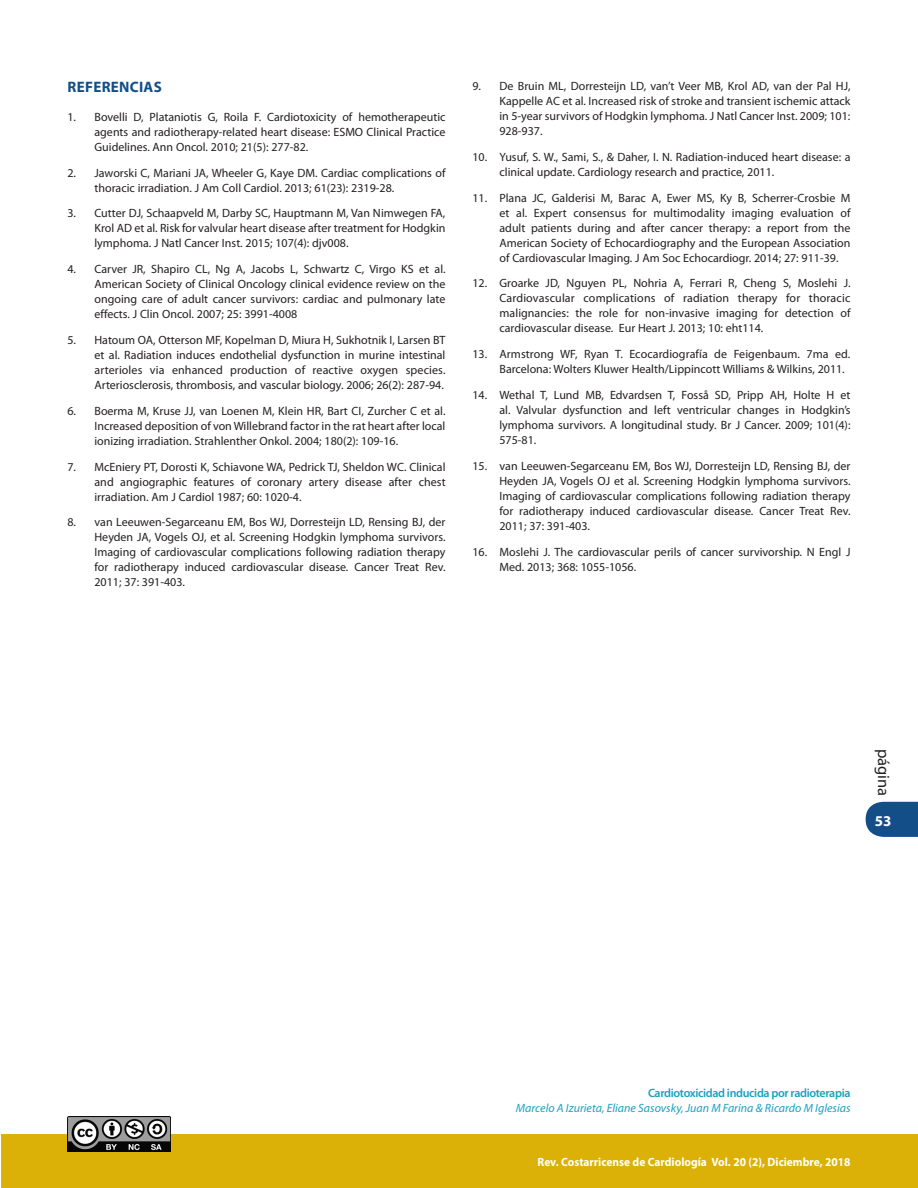
<style>
.page{position:relative;width:918px;height:1188px;background:#fff}
.page>*{position:absolute;margin:0;border:0;box-sizing:border-box;transform-origin:0 0}
.t1{font:16.5px "Myriad Pro";color:#231f20}
._10-Subtítulo_1{font:700 15.15px "Myriad Pro";letter-spacing:.02em;color:#134e89}
.t2{font:700 15px "Myriad Pro";color:#fff}
._08_1-Pie_de_página{font:600 12.15px "Myriad Pro";letter-spacing:-.03em;color:#18a1c1}
._14-Referencias{font:12px/15px "Myriad Pro";color:#231f20;text-align:justify}
._09_1-Pie_de_página{font:italic 12px "Myriad Pro";color:#18a1c1}
.t3{font:700 12px "Myriad Pro";color:#fff;scale:.95 1}
</style>
<div class="page">
<svg style="left:866px;top:801px;width:52px;height:36px;background:#265c92"></svg>
<div style="left:1px;top:1134px;width:917px;height:54px;background:#dbb108"></div>
<img style="left:68px;top:1116px;width:102px;height:36px">
<p class="_10-Subtítulo_1" style="left:68px;top:77px;width:96px">REFERENCIAS</p>
<p class="_14-Referencias" style="left:94px;top:109px;width:353px;text-indent:-27px">1. Bovelli D, Plataniotis G, Roila F. Cardiotoxicity of hemotherapeutic agents and radiotherapy-related heart disease: ESMO Clinical Practice Guidelines. Ann Oncol. 2010; 21(5): 277-82.</p>
<p class="_14-Referencias" style="left:94px;top:165px;width:353px;text-indent:-27px">2. Jaworski C, Mariani JA, Wheeler G, Kaye DM. Cardiac complications of thoracic irradiation. J Am Coll Cardiol. 2013; 61(23): 2319-28.</p>
<p class="_14-Referencias" style="left:94px;top:206px;width:353px;text-indent:-27px">3. Cutter DJ, Schaapveld M, Darby SC, Hauptmann M, Van Nimwegen FA, Krol AD et al. Risk for valvular heart disease after treatment for Hodgkin lymphoma. J Natl Cancer Inst. 2015; 107(4): djv008.</p>
<p class="_14-Referencias" style="left:94px;top:261px;width:353px;text-indent:-27px">4. Carver JR, Shapiro CL, Ng A, Jacobs L, Schwartz C, Virgo KS et al.<br>American Society of Clinical Oncology clinical evidence review on the ongoing care of adult cancer survivors: cardiac and pulmonary late effects. J Clin Oncol. 2007; 25: 3991-4008</p>
<p class="_14-Referencias" style="left:94px;top:332px;width:353px;text-indent:-27px">5. Hatoum OA, Otterson MF, Kopelman D, Miura H, Sukhotnik I, Larsen BT et al. Radiation induces endothelial dysfunction in murine intestinal arterioles via enhanced production of reactive oxygen species.<br>Arteriosclerosis, thrombosis, and vascular biology. 2006; 26(2): 287-94.</p>
<p class="_14-Referencias" style="left:94px;top:403px;width:353px;text-indent:-27px">6. Boerma M, Kruse JJ, van Loenen M, Klein HR, Bart CI, Zurcher C et al.<br>Increased deposition of von Willebrand factor in the rat heart after local ionizing irradiation. Strahlenther Onkol. 2004; 180(2): 109-16.</p>
<p class="_14-Referencias" style="left:94px;top:459px;width:353px;text-indent:-27px">7. McEniery PT, Dorosti K, Schiavone WA, Pedrick TJ, Sheldon WC. Clinical and angiographic features of coronary artery disease after chest irradiation. Am J Cardiol 1987; 60: 1020-4.</p>
<p class="_14-Referencias" style="left:94px;top:515px;width:353px;text-indent:-27px">8. van Leeuwen-Segarceanu EM, Bos WJ, Dorresteijn LD, Rensing BJ, der Heyden JA, Vogels OJ, et al. Screening Hodgkin lymphoma survivors.<br>Imaging of cardiovascular complications following radiation therapy for radiotherapy induced cardiovascular disease. Cancer Treat Rev.<br>2011; 37: 391-403.</p>
<p class="_14-Referencias" style="left:500px;top:78px;width:353px;text-indent:-27px">9. De Bruin ML, Dorresteijn LD, van’t Veer MB, Krol AD, van der Pal HJ, Kappelle AC et al. Increased risk of stroke and transient ischemic attack in 5-year survivors of Hodgkin lymphoma. J Natl Cancer Inst. 2009; 101:<br>928-937.</p>
<p class="_14-Referencias" style="left:500px;top:149px;width:353px;text-indent:-27px">10. Yusuf, S. W., Sami, S., &amp; Daher, I. N. Radiation-induced heart disease: a clinical update. Cardiology research and practice, 2011.</p>
<p class="_14-Referencias" style="left:500px;top:190px;width:353px;text-indent:-27px">11. Plana JC, Galderisi M, Barac A, Ewer MS, Ky B, Scherrer-Crosbie M et al. Expert consensus for multimodality imaging evaluation of adult patients during and after cancer therapy: a report from the American Society of Echocardiography and the European Association of Cardiovascular Imaging. J Am Soc Echocardiogr. 2014; 27: 911-39.</p>
<p class="_14-Referencias" style="left:500px;top:276px;width:353px;text-indent:-27px">12. Groarke JD, Nguyen PL, Nohria A, Ferrari R, Cheng S, Moslehi J.<br>Cardiovascular complications of radiation therapy for thoracic malignancies: the role for non-invasive imaging for detection of cardiovascular disease. Eur Heart J. 2013; 10: eht114.</p>
<p class="_14-Referencias" style="left:500px;top:346px;width:352px;text-indent:-27px">13. Armstrong WF, Ryan T. Ecocardiografía de Feigenbaum. 7ma ed.<br>Barcelona: Wolters Kluwer Health/Lippincott Williams &amp; Wilkins, 2011.</p>
<p class="_14-Referencias" style="left:500px;top:387px;width:353px;text-indent:-27px">14. Wethal T, Lund MB, Edvardsen T, Fosså SD, Pripp AH, Holte H et al. Valvular dysfunction and left ventricular changes in Hodgkin’s lymphoma survivors. A longitudinal study. Br J Cancer. 2009; 101(4):<br>575-81.</p>
<p class="_14-Referencias" style="left:500px;top:458px;width:353px;text-indent:-27px">15. van Leeuwen-Segarceanu EM, Bos WJ, Dorresteijn LD, Rensing BJ, der Heyden JA, Vogels OJ et al. Screening Hodgkin lymphoma survivors.<br>Imaging of cardiovascular complications following radiation therapy for radiotherapy induced cardiovascular disease. Cancer Treat Rev.<br>2011; 37: 391-403.</p>
<p class="_14-Referencias" style="left:500px;top:544px;width:352px;text-indent:-27px">16. Moslehi J. The cardiovascular perils of cancer survivorship. N Engl J<br>Med. 2013; 368: 1055-1056.</p>
<h1 class="t1" style="left:894px;top:749px;width:49px;rotate:90deg">página</h1>
<p class="t2" style="left:875px;top:811px;width:18px">53</p>
<p class="_08_1-Pie_de_página" style="left:648px;top:1085px;width:204px">Cardiotoxicidad inducida por radioterapia</p>
<p class="_09_1-Pie_de_página" style="left:516px;top:1101px;width:336px">Marcelo A Izurieta, Eliane Sasovsky, Juan M Farina &amp; Ricardo M Iglesias</p>
<p class="t3" style="left:538px;top:1154px;width:331px">Rev. Costarricense de Cardiología Vol. 20 (2), Diciembre, 2018</p>
</div>
